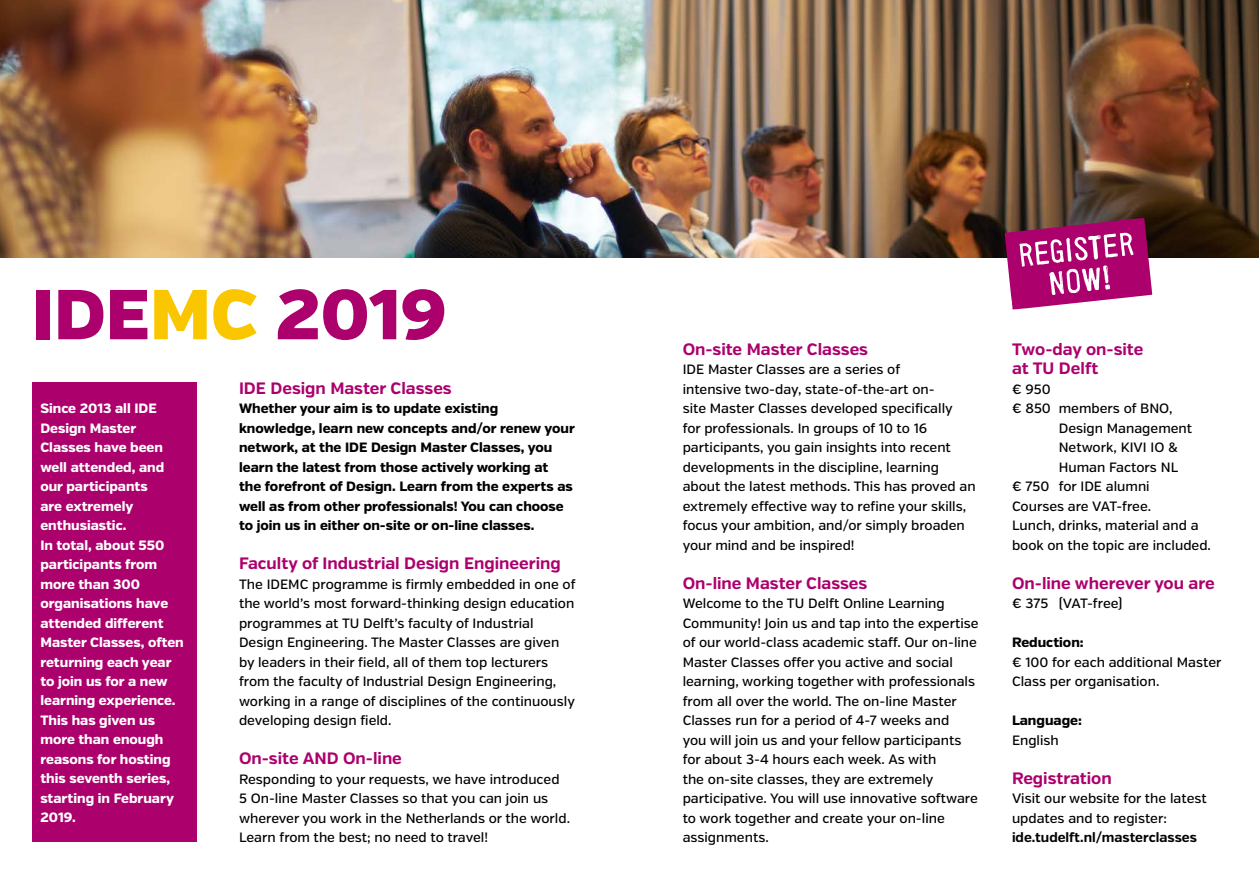
<style>
.page{position:relative;width:1259px;height:893px;background:#fff}
.page>*{position:absolute;margin:0;border:0;box-sizing:border-box;transform-origin:0 0}
.t1{font:900 70.5px "Verb";color:#ac006d}
.t2{font:700 16.5px/19.5px "Verb";color:#ac006d}
.t3{font:500 13.5px/19.5px "Verb";color:#000}
.t4{font:800 13.5px/19.5px "Verb";color:#fff}
.t5{font:800 13.5px/19.5px "Verb";color:#000}
.t6{font:700 13.5px "Verb";color:#000}
.s1{color:#f9c600}
</style>
<div class="page">
<img style="left:0;top:0;width:1259px;height:257px">
<div style="left:32px;top:383px;width:165px;height:459px;background:#ac006d"></div>
<svg style="left:1004px;top:218px;width:148px;height:91px"></svg>
<h1 class="t1" style="left:32px;top:271px;width:416px">IDE<span class="s1">MC</span> 2019</h1>
<p class="t4" style="left:40px;top:399px;width:145px">Since 2013 all IDE<br>Design Master<br>Classes have been well attended, and our participants<br>are extremely enthusiastic.<br>In total, about 550 participants from more than 300 organisations have attended different<br>Master Classes, often returning each year to join us for a new learning experience.<br>This has given us more than enough reasons for hosting this seventh series, starting in February<br>2019.</p>
<p class="t2" style="left:239px;top:378px;width:214px">IDE Design Master Classes</p>
<p class="t5" style="left:239px;top:399px;width:337px">Whether your aim is to update existing knowledge, learn new concepts and/or renew your network, at the IDE Design Master Classes, you learn the latest from those actively working at<br>the forefront of Design. Learn from the experts as well as from other professionals! You can choose to join us in either on-site or on-line classes.</p>
<p class="t2" style="left:239px;top:554px;width:323px">Faculty of Industrial Design Engineering</p>
<p class="t3" style="left:239px;top:574px;width:338px">The IDEMC programme is firmly embedded in one of the world’s most forward-thinking design education programmes at TU Delft’s faculty of Industrial Design Engineering. The Master Classes are given by leaders in their field, all of them top lecturers from the faculty of Industrial Design Engineering, working in a range of disciplines of the continuously developing design field.</p>
<p class="t2" style="left:239px;top:749px;width:164px">On-site AND On-line</p>
<p class="t3" style="left:239px;top:769px;width:332px">Responding to your requests, we have introduced 5 On-line Master Classes so that you can join us wherever you work in the Netherlands or the world.<br>Learn from the best; no need to travel!</p>
<p class="t2" style="left:682px;top:339px;width:187px">On-site Master Classes</p>
<p class="t3" style="left:682px;top:360px;width:294px">IDE Master Classes are a series of<br>intensive two-day, state-of-the-art on-<br>site Master Classes developed specifically<br>for professionals. In groups of 10 to 16 participants, you gain insights into recent developments in the discipline, learning about the latest methods. This has proved an extremely effective way to refine your skills, focus your ambition, and/or simply broaden your mind and be inspired!</p>
<p class="t2" style="left:682px;top:573px;width:186px">On-line Master Classes</p>
<p class="t3" style="left:682px;top:594px;width:297px">Welcome to the TU Delft Online Learning Community! Join us and tap into the expertise of our world-class academic staff. Our on-line Master Classes offer you active and social learning, working together with professionals from all over the world. The on-line Master Classes run for a period of 4-7 weeks and<br>you will join us and your fellow participants for about 3-4 hours each week. As with<br>the on-site classes, they are extremely participative. You will use innovative software to work together and create your on-line assignments.</p>
<p class="t2" style="left:1012px;top:339px;width:133px">Two-day on-site at TU Delft</p>
<p class="t3" style="left:1012px;top:379px;width:40px">€ 950</p>
<p class="t3" style="left:1012px;top:399px;width:162px">€ 850 members of BNO,</p>
<p class="t3" style="left:1058px;top:418px;width:135px">Design Management</p>
<p class="t3" style="left:1058px;top:438px;width:120px">Network, KIVI IO &amp;</p>
<p class="t3" style="left:1058px;top:457px;width:121px">Human Factors NL</p>
<p class="t3" style="left:1012px;top:477px;width:139px">€ 750 for IDE alumni</p>
<p class="t3" style="left:1012px;top:496px;width:141px">Courses are VAT-free.</p>
<p class="t3" style="left:1012px;top:516px;width:188px">Lunch, drinks, material and a</p>
<p class="t3" style="left:1012px;top:535px;width:200px">book on the topic are included.</p>
<p class="t2" style="left:1012px;top:573px;width:204px">On-line wherever you are</p>
<p class="t3" style="left:1012px;top:594px;width:112px">€ 375 (VAT-free)</p>
<p class="t5" style="left:1012px;top:633px;width:73px">Reduction:</p>
<p class="t3" style="left:1012px;top:652px;width:211px">€ 100 for each additional Master<br>Class per organisation.</p>
<p class="t5" style="left:1012px;top:711px;width:71px">Language:</p>
<p class="t3" style="left:1012px;top:730px;width:48px">English</p>
<p class="t2" style="left:1012px;top:768px;width:101px">Registration</p>
<p class="t3" style="left:1012px;top:789px;width:196px">Visit our website for the latest updates and to register:</p>
<p class="t6" style="left:1012px;top:829px;width:186px">ide.tudelft.nl/masterclasses</p>
</div>
